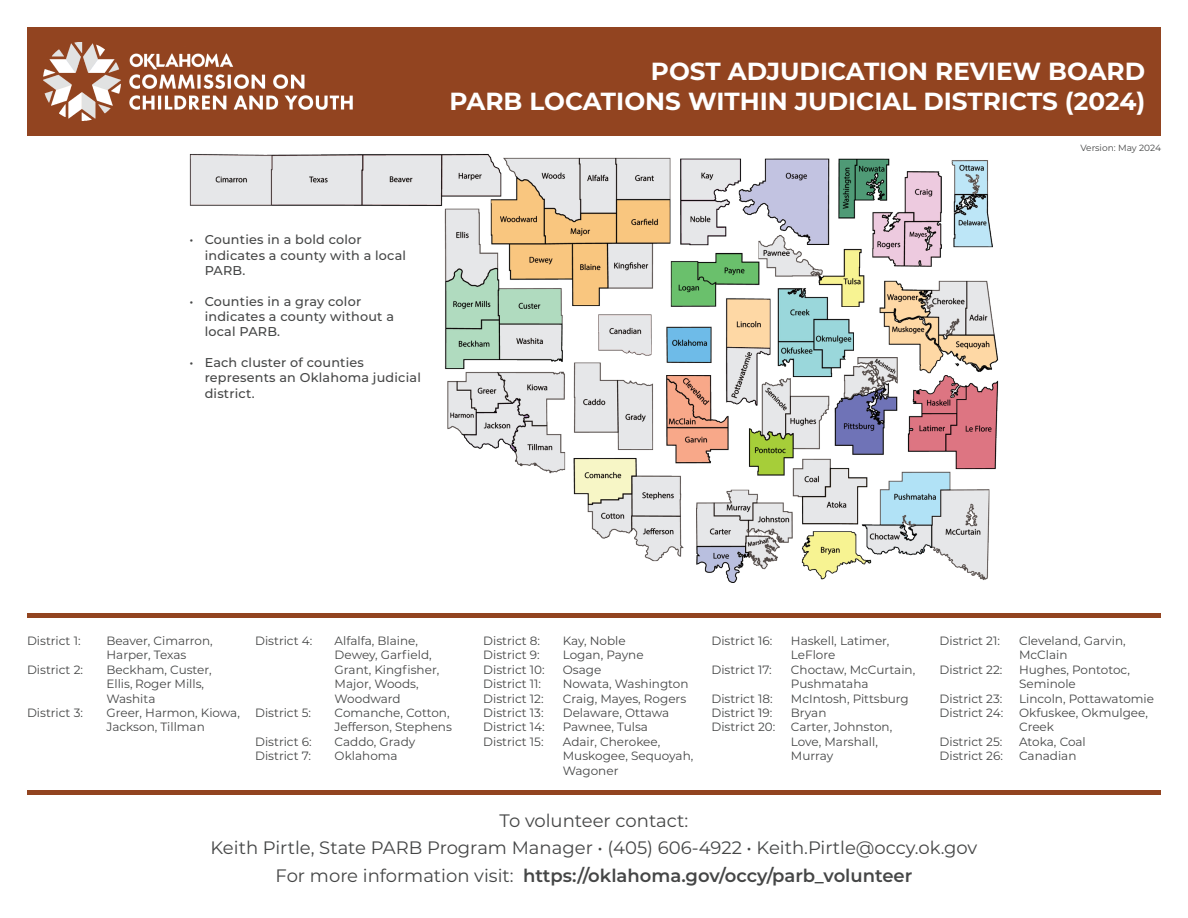
<style>
.page{position:relative;width:1188px;height:918px;background:#fff}
.page>*{position:absolute;margin:0;border:0;box-sizing:border-box;transform-origin:0 0}
.t1{font:700 24.75px "Montserrat";color:#fff}
.t2{font:18px "Montserrat";color:#454646}
.t3{font:600 18px "Montserrat";color:#454646}
.t4{font:500 12.75px/15.3px "Montserrat";letter-spacing:.015em;color:#454646}
.t5{font:12px/14.4px "Montserrat";color:#454646}
.t6{font:9px "Montserrat";color:#454646}
.s1{font-weight:400}
</style>
<div class="page">
<img style="left:189px;top:154px;width:810px;height:429px">
<div style="left:27px;top:27px;width:1134px;height:108px;background:#924420"></div>
<img style="left:44px;top:42px;width:309px;height:78px">
<hr style="left:27px;top:614px;width:1134px;height:4px;background:#924420">
<hr style="left:27px;top:790px;width:1134px;height:4px;background:#924420">
<p class="t1" style="left:651px;top:53px;width:496px">POST ADJUDICATION REVIEW BOARD</p>
<p class="t1" style="left:450px;top:83px;width:697px">PARB LOCATIONS WITHIN JUDICIAL DISTRICTS (2024)</p>
<p class="t4" style="left:205px;top:232px;width:203px;text-indent:-15px">• Counties in a bold color indicates a county with a local<br>PARB.</p>
<p class="t4" style="left:205px;top:293px;width:191px;text-indent:-15px">• Counties in a gray color indicates a county without a local PARB.</p>
<p class="t4" style="left:205px;top:354px;width:218px;text-indent:-15px">• Each cluster of counties represents an Oklahoma judicial district.</p>
<p class="t6" style="left:1080px;top:142px;width:82px">Version: May 2024</p>
<p class="t5" style="left:27px;top:633px;width:55px">District 1:</p>
<p class="t5" style="left:106px;top:633px;width:108px">Beaver, Cimarron,</p>
<p class="t5" style="left:106px;top:648px;width:81px">Harper, Texas</p>
<p class="t5" style="left:27px;top:662px;width:58px">District 2:</p>
<p class="t5" style="left:106px;top:662px;width:107px">Beckham, Custer,<br>Ellis, Roger Mills,<br>Washita</p>
<p class="t5" style="left:27px;top:705px;width:57px">District 3:</p>
<p class="t5" style="left:106px;top:705px;width:135px">Greer, Harmon, Kiowa,</p>
<p class="t5" style="left:106px;top:720px;width:100px">Jackson, Tillman</p>
<p class="t5" style="left:255px;top:633px;width:59px">District 4:</p>
<p class="t5" style="left:335px;top:633px;width:85px">Alfalfa, Blaine,</p>
<p class="t5" style="left:335px;top:648px;width:99px">Dewey, Garfield,</p>
<p class="t5" style="left:335px;top:662px;width:106px">Grant, Kingfisher,</p>
<p class="t5" style="left:335px;top:676px;width:85px">Major, Woods,</p>
<p class="t5" style="left:335px;top:691px;width:68px">Woodward</p>
<p class="t5" style="left:255px;top:705px;width:58px">District 5:</p>
<p class="t5" style="left:335px;top:705px;width:116px">Comanche, Cotton,</p>
<p class="t5" style="left:335px;top:720px;width:119px">Jefferson, Stephens</p>
<p class="t5" style="left:255px;top:734px;width:58px">District 6:</p>
<p class="t5" style="left:335px;top:734px;width:82px">Caddo, Grady</p>
<p class="t5" style="left:255px;top:748px;width:58px">District 7:</p>
<p class="t5" style="left:335px;top:748px;width:65px">Oklahoma</p>
<p class="t5" style="left:483px;top:633px;width:58px">District 8:</p>
<p class="t5" style="left:563px;top:633px;width:64px">Kay, Noble</p>
<p class="t5" style="left:483px;top:648px;width:58px">District 9:</p>
<p class="t5" style="left:563px;top:648px;width:82px">Logan, Payne</p>
<p class="t5" style="left:483px;top:662px;width:63px">District 10:</p>
<p class="t5" style="left:563px;top:662px;width:40px">Osage</p>
<p class="t5" style="left:483px;top:676px;width:59px">District 11:</p>
<p class="t5" style="left:563px;top:676px;width:127px">Nowata, Washington</p>
<p class="t5" style="left:483px;top:691px;width:62px">District 12:</p>
<p class="t5" style="left:563px;top:691px;width:125px">Craig, Mayes, Rogers</p>
<p class="t5" style="left:483px;top:705px;width:62px">District 13:</p>
<p class="t5" style="left:563px;top:705px;width:108px">Delaware, Ottawa</p>
<p class="t5" style="left:483px;top:720px;width:63px">District 14:</p>
<p class="t5" style="left:563px;top:720px;width:87px">Pawnee, Tulsa</p>
<p class="t5" style="left:483px;top:734px;width:62px">District 15:</p>
<p class="t5" style="left:563px;top:734px;width:99px">Adair, Cherokee,</p>
<p class="t5" style="left:563px;top:748px;width:132px">Muskogee, Sequoyah,</p>
<p class="t5" style="left:563px;top:763px;width:57px">Wagoner</p>
<p class="t5" style="left:711px;top:633px;width:62px">District 16:</p>
<p class="t5" style="left:791px;top:633px;width:100px">Haskell, Latimer,</p>
<p class="t5" style="left:791px;top:648px;width:46px">LeFlore</p>
<p class="t5" style="left:711px;top:662px;width:62px">District 17:</p>
<p class="t5" style="left:791px;top:662px;width:126px">Choctaw, McCurtain,</p>
<p class="t5" style="left:791px;top:676px;width:79px">Pushmataha</p>
<p class="t5" style="left:711px;top:691px;width:63px">District 18:</p>
<p class="t5" style="left:791px;top:691px;width:119px">McIntosh, Pittsburg</p>
<p class="t5" style="left:711px;top:705px;width:62px">District 19:</p>
<p class="t5" style="left:791px;top:705px;width:37px">Bryan</p>
<p class="t5" style="left:711px;top:720px;width:65px">District 20:</p>
<p class="t5" style="left:791px;top:720px;width:103px">Carter, Johnston,</p>
<p class="t5" style="left:791px;top:734px;width:88px">Love, Marshall,</p>
<p class="t5" style="left:791px;top:748px;width:44px">Murray</p>
<p class="t5" style="left:940px;top:633px;width:62px">District 21:</p>
<p class="t5" style="left:1019px;top:633px;width:108px">Cleveland, Garvin,</p>
<p class="t5" style="left:1019px;top:648px;width:50px">McClain</p>
<p class="t5" style="left:940px;top:662px;width:64px">District 22:</p>
<p class="t5" style="left:1019px;top:662px;width:112px">Hughes, Pontotoc,</p>
<p class="t5" style="left:1019px;top:676px;width:58px">Seminole</p>
<p class="t5" style="left:940px;top:691px;width:64px">District 23:</p>
<p class="t5" style="left:1019px;top:691px;width:136px">Lincoln, Pottawatomie</p>
<p class="t5" style="left:940px;top:705px;width:65px">District 24:</p>
<p class="t5" style="left:1019px;top:705px;width:130px">Okfuskee, Okmulgee,</p>
<p class="t5" style="left:1019px;top:720px;width:36px">Creek</p>
<p class="t5" style="left:940px;top:734px;width:64px">District 25:</p>
<p class="t5" style="left:1019px;top:734px;width:68px">Atoka, Coal</p>
<p class="t5" style="left:940px;top:748px;width:65px">District 26:</p>
<p class="t5" style="left:1019px;top:748px;width:59px">Canadian</p>
<p class="t2" style="left:500px;top:808px;width:190px">To volunteer contact:</p>
<p class="t2" style="left:211px;top:836px;width:768px">Keith Pirtle, State PARB Program Manager • (405) 606-4922 • Keith.Pirtle@occy.ok.gov</p>
<p class="t3" style="left:276px;top:863px;width:638px"><span class="s1">For more information visit:</span> https://oklahoma.gov/occy/parb_volunteer</p>
</div>
